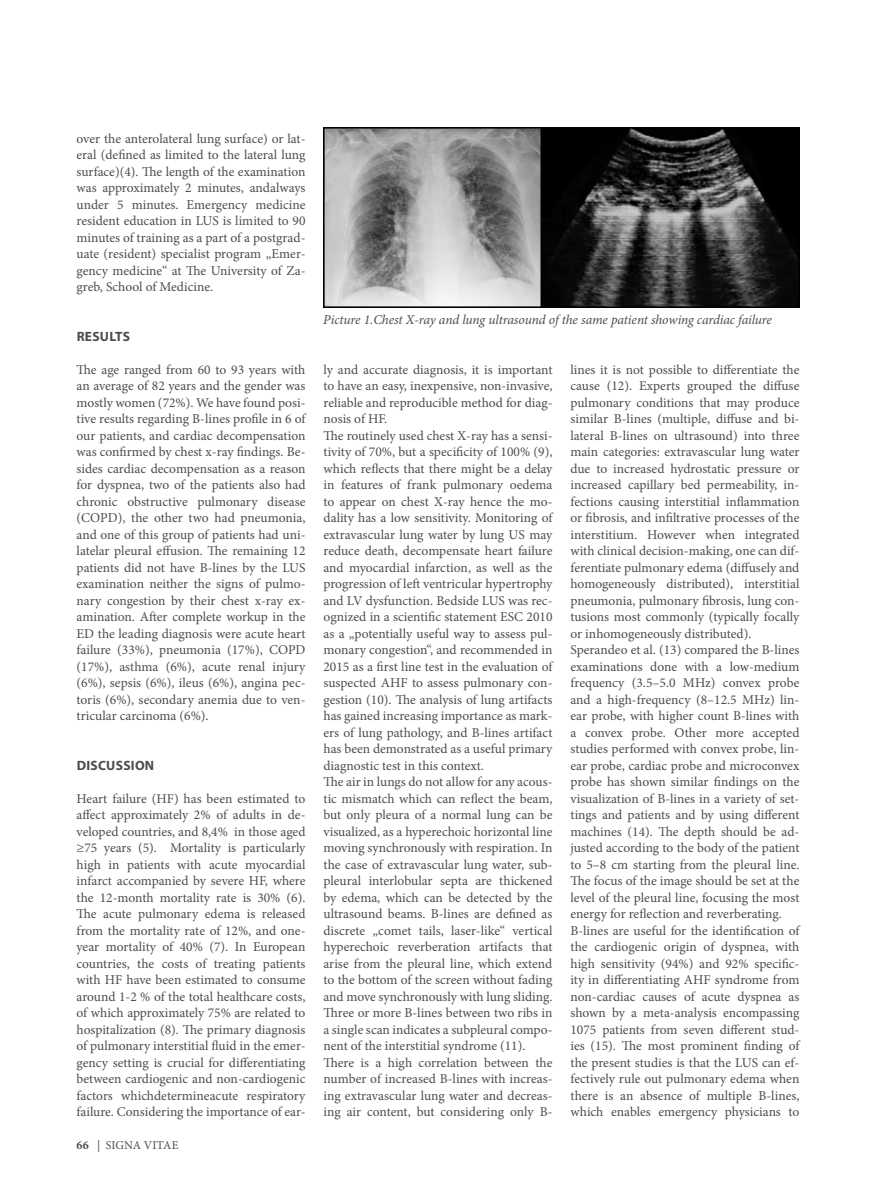
<style>
.page{position:relative;width:876px;height:1195px;background:#fff}
.page>*{position:absolute;margin:0;border:0;box-sizing:border-box;transform-origin:0 0}
.t1{font:13.5px/16.5px "Minion Pro";color:#4b4c4d;text-align:justify}
.t2{font:italic 13.5px "Minion Pro";letter-spacing:-.01em;color:#4b4c4d}
.t3{font:700 13.5px "Myriad Pro";letter-spacing:.02em;color:#4b4c4d}
.t4{font:12px "Minion Pro";letter-spacing:.005em;color:#4b4c4d}
.s1{font-weight:700}
</style>
<div class="page">
<img style="left:323px;top:128px;width:476px;height:179px">
<p class="t1" style="left:77px;top:130px;width:230px">over the anterolateral lung surface) or lat&shy;eral (defined as limited to the lateral lung surface)(4). The length of the examination was approximately 2 minutes, andalways under 5 minutes. Emergency medicine resident education in LUS is limited to 90 minutes of training as a part of a postgrad&shy;uate (resident) specialist program „Emer&shy;gency medicine“ at The University of Za&shy;greb, School of Medicine.</p>
<p class="t3" style="left:77px;top:327px;width:55px">RESULTS</p>
<p class="t1" style="left:77px;top:361px;width:230px">The age ranged from 60 to 93 years with an average of 82 years and the gender was mostly women (72%). We have found posi&shy;tive results regarding B-lines profile in 6 of our patients, and cardiac decompensation was confirmed by chest x-ray findings. Be&shy;sides cardiac decompensation as a reason for dyspnea, two of the patients also had chronic obstructive pulmonary disease (COPD), the other two had pneumonia, and one of this group of patients had uni&shy;latelar pleural effusion. The remaining 12 patients did not have B-lines by the LUS examination neither the signs of pulmo&shy;nary congestion by their chest x-ray ex&shy;amination. After complete workup in the ED the leading diagnosis were acute heart failure (33%), pneumonia (17%), COPD (17%), asthma (6%), acute renal injury (6%), sepsis (6%), ileus (6%), angina pec&shy;toris (6%), secondary anemia due to ven&shy;tricular carcinoma (6%).</p>
<p class="t3" style="left:77px;top:756px;width:79px">DISCUSSION</p>
<p class="t1" style="left:77px;top:790px;width:230px">Heart failure (HF) has been estimated to affect approximately 2% of adults in de&shy;veloped countries, and 8,4% in those aged ≥75 years (5). Mortality is particularly high in patients with acute myocardial infarct accompanied by severe HF, where the 12-month mortality rate is 30% (6).<br>The acute pulmonary edema is released from the mortality rate of 12%, and one&shy;year mortality of 40% (7). In European countries, the costs of treating patients with HF have been estimated to consume around 1-2 % of the total healthcare costs, of which approximately 75% are related to hospitalization (8). The primary diagnosis of pulmonary interstitial fluid in the emer&shy;gency setting is crucial for differentiating between cardiogenic and non-cardiogenic factors whichdetermineacute respiratory failure. Considering the importance of ear-</p>
<p class="t4" style="left:77px;top:1137px;width:103px"><span class="s1">66</span> | SIGNA VITAE</p>
<p class="t2" style="left:323px;top:311px;width:450px">Picture 1.Chest X-ray and lung ultrasound of the same patient showing cardiac failure</p>
<p class="t1" style="left:323px;top:361px;width:230px;text-align:left">ly and accurate diagnosis, it is important to have an easy, inexpensive, non-invasive, reliable and reproducible method for diag&shy;nosis of HF.<br>The routinely used chest X-ray has a sensi&shy;tivity of 70%, but a specificity of 100% (9), which reflects that there might be a delay in features of frank pulmonary oedema to appear on chest X-ray hence the mo&shy;dality has a low sensitivity. Monitoring of extravascular lung water by lung US may reduce death, decompensate heart failure and myocardial infarction, as well as the progression of left ventricular hypertrophy and LV dysfunction. Bedside LUS was rec&shy;ognized in a scientific statement ESC 2010 as a „potentially useful way to assess pul&shy;monary congestion“, and recommended in 2015 as a first line test in the evaluation of suspected AHF to assess pulmonary con&shy;gestion (10). The analysis of lung artifacts has gained increasing importance as mark&shy;ers of lung pathology, and B-lines artifact has been demonstrated as a useful primary diagnostic test in this context.<br>The air in lungs do not allow for any acous&shy;tic mismatch which can reflect the beam, but only pleura of a normal lung can be visualized, as a hyperechoic horizontal line moving synchronously with respiration. In the case of extravascular lung water, sub&shy;pleural interlobular septa are thickened by edema, which can be detected by the ultrasound beams. B-lines are defined as discrete „comet tails, laser-like“ vertical hyperechoic reverberation artifacts that arise from the pleural line, which extend to the bottom of the screen without fading and move synchronously with lung sliding.<br>Three or more B-lines between two ribs in a single scan indicates a subpleural compo&shy;nent of the interstitial syndrome (11).<br>There is a high correlation between the number of increased B-lines with increas&shy;ing extravascular lung water and decreas&shy;ing air content, but considering only B-</p>
<p class="t1" style="left:570px;top:361px;width:230px;text-align:left">lines it is not possible to differentiate the cause (12). Experts grouped the diffuse pulmonary conditions that may produce similar B-lines (multiple, diffuse and bi&shy;lateral B-lines on ultrasound) into three main categories: extravascular lung water due to increased hydrostatic pressure or increased capillary bed permeability, in&shy;fections causing interstitial inflammation or fibrosis, and infiltrative processes of the interstitium. However when integrated with clinical decision-making, one can dif&shy;ferentiate pulmonary edema (diffusely and homogeneously distributed), interstitial pneumonia, pulmonary fibrosis, lung con&shy;tusions most commonly (typically focally or inhomogeneously distributed).<br>Sperandeo et al. (13) compared the B-lines examinations done with a low-medium frequency (3.5–5.0 MHz) convex probe and a high-frequency (8–12.5 MHz) lin&shy;ear probe, with higher count B-lines with a convex probe. Other more accepted studies performed with convex probe, lin&shy;ear probe, cardiac probe and microconvex probe has shown similar findings on the visualization of B-lines in a variety of set&shy;tings and patients and by using different machines (14). The depth should be ad&shy;justed according to the body of the patient to 5–8 cm starting from the pleural line.<br>The focus of the image should be set at the level of the pleural line, focusing the most energy for reflection and reverberating.<br>B-lines are useful for the identification of the cardiogenic origin of dyspnea, with high sensitivity (94%) and 92% specific&shy;ity in differentiating AHF syndrome from non-cardiac causes of acute dyspnea as shown by a meta-analysis encompassing 1075 patients from seven different stud&shy;ies (15). The most prominent finding of the present studies is that the LUS can ef&shy;fectively rule out pulmonary edema when there is an absence of multiple B-lines, which enables emergency physicians to</p>
</div>
